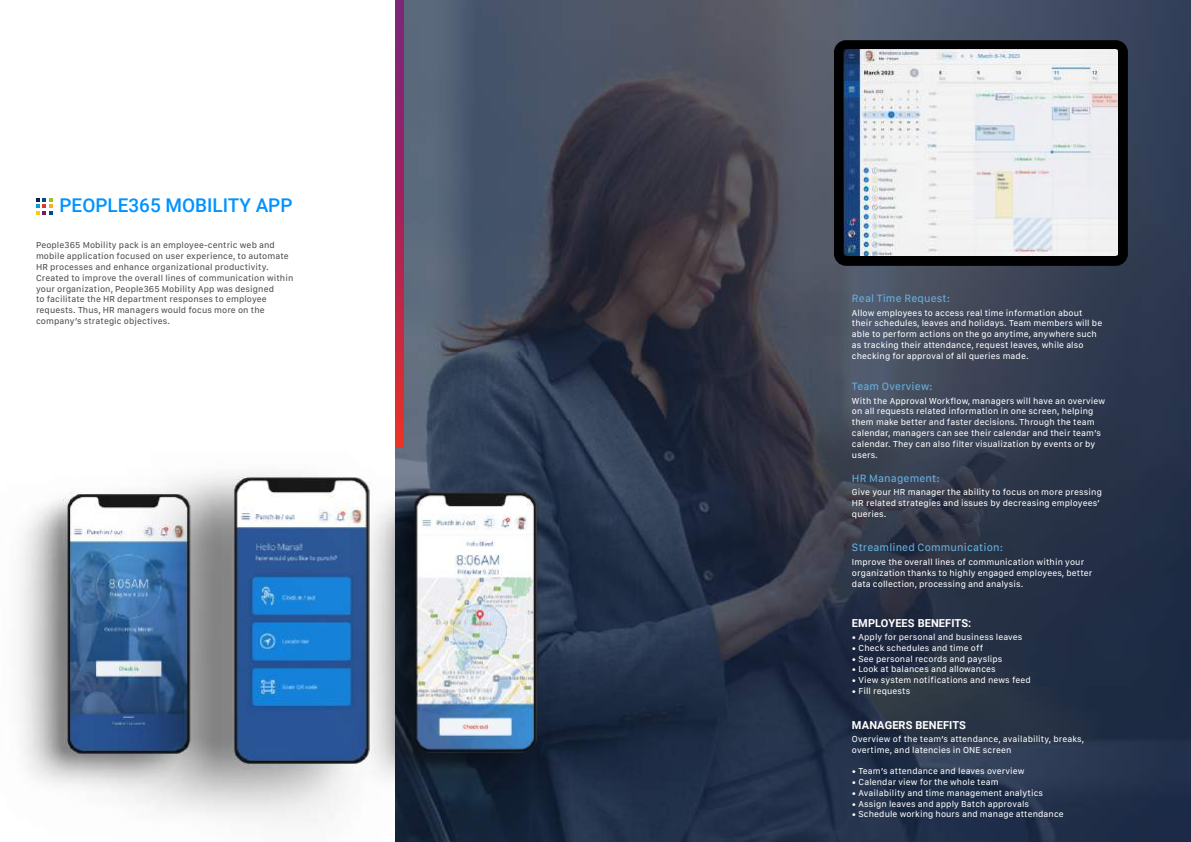
<style>
.page{position:relative;width:1191px;height:842px;background:#fff}
.page>*{position:absolute;margin:0;border:0;box-sizing:border-box;transform-origin:0 0}
.t1{font:500 18.9px "Roboto";color:#0093ff}
.t2{font:11px "SF Compact Text";letter-spacing:.01em;color:#66b2e2}
.t3{font:700 11px "Roboto";letter-spacing:.01em;color:#fff}
.t4{font:9px/10.8px "SF Compact Text";letter-spacing:.01em;color:#fff}
.t5{font:9px/10.8px "SF Compact Text";letter-spacing:.01em;color:#4c4c4f}
</style>
<div class="page">
<svg style="left:36px;top:198px;width:16px;height:16px"></svg>
<img style="left:403px;top:0;width:788px;height:842px">
<svg style="left:395px;top:0;width:8px;height:418px;background:#a82558"></svg>
<img style="left:20px;top:418px;width:656px;height:424px">
<div style="left:834px;top:40px;width:293px;height:226px;border:10px solid #000;border-radius:7px"></div>
<img style="left:843px;top:50px;width:274px;height:206px">
<h1 class="t1" style="left:60px;top:192px;width:234px">PEOPLE365 MOBILITY APP</h1>
<p class="t5" style="left:36px;top:240px;width:259px">People365 Mobility pack is an employee-centric web and mobile application focused on user experience, to automate HR processes and enhance organizational productivity.<br>Created to improve the overall lines of communication within your organization, People365 Mobility App was designed<br>to facilitate the HR department responses to employee requests. Thus, HR managers would focus more on the company’s strategic objectives.</p>
<p class="t2" style="left:852px;top:292px;width:100px">Real Time Request:</p>
<p class="t4" style="left:852px;top:307px;width:252px">Allow employees to access real time information about their schedules, leaves and holidays. Team members will be able to perform actions on the go anytime, anywhere such as tracking their attendance, request leaves, while also checking for approval of all queries made.</p>
<p class="t4" style="left:852px;top:395px;width:255px">With the Approval Workflow, managers will have an overview on all requests related information in one screen, helping them make better and faster decisions. Through the team calendar, managers can see their calendar and their team’s calendar. They can also filter visualization by events or by users.</p>
<p class="t4" style="left:852px;top:487px;width:251px">Give your HR manager the ability to focus on more pressing<br>HR related strategies and issues by decreasing employees’ queries.</p>
<p class="t4" style="left:852px;top:557px;width:242px">Improve the overall lines of communication within your organization thanks to highly engaged employees, better data collection, processing and analysis.</p>
<p class="t2" style="left:852px;top:380px;width:82px">Team Overview:</p>
<p class="t2" style="left:852px;top:471px;width:89px">HR Management:</p>
<p class="t2" style="left:852px;top:541px;width:153px">Streamlined Communication:</p>
<p class="t3" style="left:852px;top:616px;width:121px">EMPLOYEES BENEFITS:</p>
<p class="t4" style="left:852px;top:631px;width:172px">• Apply for personal and business leaves</p>
<p class="t4" style="left:852px;top:642px;width:133px">• Check schedules and time off</p>
<p class="t4" style="left:852px;top:653px;width:152px">• See personal records and payslips</p>
<p class="t4" style="left:852px;top:664px;width:145px">• Look at balances and allowances</p>
<p class="t4" style="left:852px;top:675px;width:180px">• View system notifications and news feed</p>
<p class="t4" style="left:852px;top:685px;width:60px">• Fill requests</p>
<p class="t3" style="left:852px;top:718px;width:115px">MANAGERS BENEFITS</p>
<p class="t4" style="left:852px;top:733px;width:233px">Overview of the team’s attendance, availability, breaks, overtime, and latencies in ONE screen</p>
<p class="t4" style="left:852px;top:765px;width:174px">• Team’s attendance and leaves overview</p>
<p class="t4" style="left:852px;top:776px;width:148px">• Calendar view for the whole team</p>
<p class="t4" style="left:852px;top:787px;width:193px">• Availability and time management analytics</p>
<p class="t4" style="left:852px;top:798px;width:179px">• Assign leaves and apply Batch approvals</p>
<p class="t4" style="left:852px;top:809px;width:213px">• Schedule working hours and manage attendance</p>
</div>
